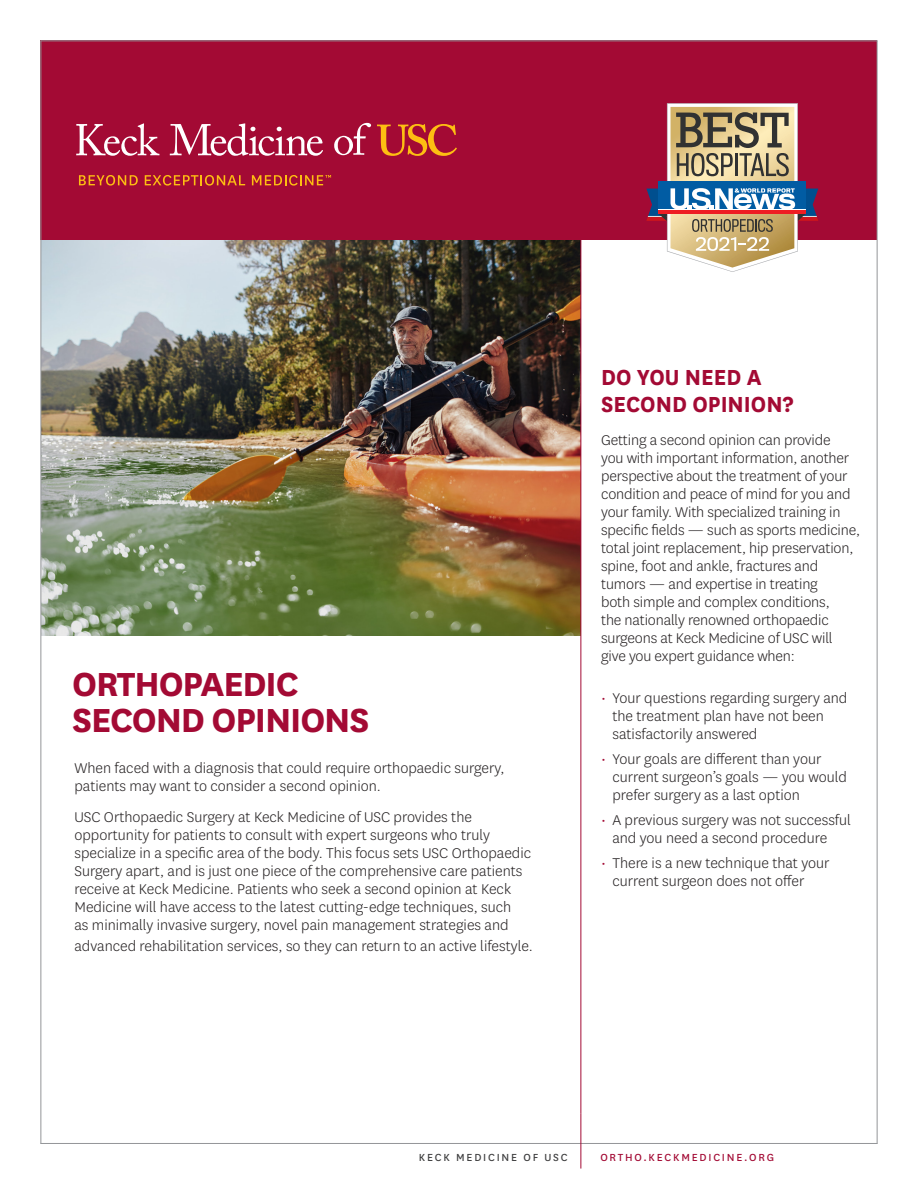
<style>
.page{position:relative;width:918px;height:1188px;background:#fff}
.page>*{position:absolute;margin:0;border:0;box-sizing:border-box;transform-origin:0 0}
.t1{font:700 39px "National";letter-spacing:-.03em;color:#a30a34}
.t2{font:700 25.5px "National";color:#a30a34;scale:.95 1}
.main_body_copy{font:300 16.5px/18px "National";color:#231f20}
.t3{font:12px "National";letter-spacing:.15em;color:#a30a34}
.t4{font:12px "National";letter-spacing:.15em;color:#3e3e3f}
.s1{color:#a30a34}
</style>
<div class="page">
<img style="left:41px;top:240px;width:539px;height:395px">
<div style="left:40px;top:40px;width:838px;height:200px;background:#a30a34"></div>
<hr style="left:40px;top:1143px;width:838px;height:1px;background:#939598">
<hr style="left:40px;top:40px;width:1px;height:1104px;background:#939598">
<hr style="left:580px;top:192px;width:1px;height:922px;background:#a30a34">
<hr style="left:877px;top:40px;width:1px;height:1104px;background:#939598">
<hr style="left:40px;top:40px;width:838px;height:1px;background:#939598">
<hr style="left:580px;top:1114px;width:1px;height:55px;background:#a30a34">
<svg style="left:377px;top:124px;width:80px;height:32px"></svg>
<svg style="left:76px;top:123px;width:83px;height:33px"></svg>
<svg style="left:170px;top:123px;width:153px;height:33px"></svg>
<svg style="left:334px;top:123px;width:37px;height:32px"></svg>
<svg style="left:79px;top:175px;width:59px;height:11px"></svg>
<svg style="left:145px;top:175px;width:100px;height:11px"></svg>
<svg style="left:252px;top:175px;width:79px;height:11px"></svg>
<svg style="left:646px;top:103px;width:172px;height:169px"></svg>
<hr style="left:658px;top:209px;width:148px;height:1px;background:#fff">
<hr style="left:659px;top:210px;width:147px;height:4px;background:#ee1d23">
<p class="t1" style="left:72px;top:656px;width:228px">ORTHOPAEDIC</p>
<p class="t1" style="left:72px;top:693px;width:299px">SECOND OPINIONS</p>
<p class="main_body_copy" style="left:74px;top:758px;width:432px">When faced with a diagnosis that could require orthopaedic surgery, patients may want to consider a second opinion.</p>
<p class="main_body_copy" style="left:74px;top:808px;width:458px">USC Orthopaedic Surgery at Keck Medicine of USC provides the opportunity for patients to consult with expert surgeons who truly specialize in a specific area of the body. This focus sets USC Orthopaedic Surgery apart, and is just one piece of the comprehensive care patients receive at Keck Medicine. Patients who seek a second opinion at Keck Medicine will have access to the latest cutting-edge techniques, such<br>as minimally invasive surgery, novel pain management strategies and</p>
<p class="main_body_copy" style="left:74px;top:937px;width:460px">advanced rehabilitation services, so they can return to an active lifestyle.</p>
<p class="t2" style="left:601px;top:359px;width:170px">DO YOU NEED A</p>
<p class="t2" style="left:601px;top:386px;width:204px">SECOND OPINION?</p>
<p class="main_body_copy" style="left:601px;top:430px;width:261px">Getting a second opinion can provide<br>you with important information, another perspective about the treatment of your condition and peace of mind for you and your family. With specialized training in specific fields — such as sports medicine, total joint replacement, hip preservation, spine, foot and ankle, fractures and tumors — and expertise in treating<br>both simple and complex conditions,<br>the nationally renowned orthopaedic surgeons at Keck Medicine of USC will give you expert guidance when:</p>
<p class="main_body_copy" style="left:612px;top:689px;width:237px;text-indent:-11px"><span class="s1">•</span> Your questions regarding surgery and the treatment plan have not been satisfactorily answered</p>
<p class="main_body_copy" style="left:612px;top:750px;width:236px;text-indent:-11px"><span class="s1">•</span> Your goals are different than your current surgeon’s goals — you would prefer surgery as a last option</p>
<p class="main_body_copy" style="left:612px;top:810px;width:240px;text-indent:-11px"><span class="s1">•</span> A previous surgery was not successful and you need a second procedure</p>
<p class="main_body_copy" style="left:612px;top:853px;width:219px;text-indent:-11px"><span class="s1">•</span> There is a new technique that your current surgeon does not offer</p>
<p class="t4" style="left:419px;top:1149px;width:150px">KECK MEDICINE OF USC</p>
<p class="t3" style="left:600px;top:1149px;width:175px">ORTHO.KECKMEDICINE.ORG</p>
</div>
